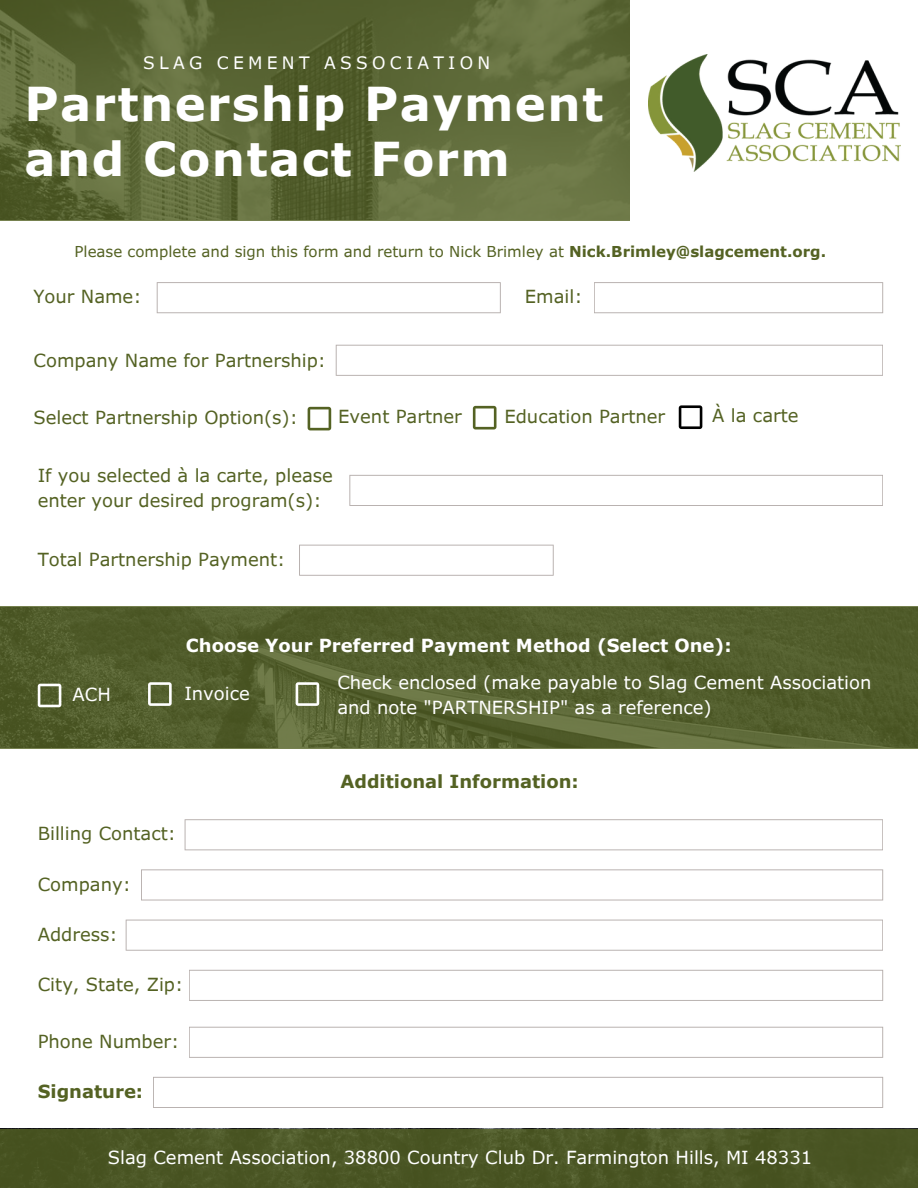
<style>
.page{position:relative;width:918px;height:1188px;background:#fff}
.page>*{position:absolute;margin:0;border:0;box-sizing:border-box;transform-origin:0 0}
.t1{font:700 46.65px "Verdana Pro";letter-spacing:.03em;color:#fff}
.t2{font:18px/24.8px "Verdana Pro";color:#546223}
.t3{font:18px "Verdana Pro";color:#fff}
.t4{font:700 18px "Verdana Pro";color:#fff}
.t5{font:700 18px "Verdana Pro";color:#546223}
.t6{font:17.1px "Verdana Pro";letter-spacing:.25em;color:#fff}
.t7{font:15px "Verdana Pro";color:#546223}
.s1{font-weight:700}
</style>
<div class="page">
<svg style="left:0;top:0;width:630px;height:220px;background:#5e6a39"></svg>
<img style="left:649px;top:54px;width:252px;height:117px">
<svg style="left:157px;top:282px;width:344px;height:31px"></svg>
<svg style="left:594px;top:282px;width:289px;height:31px"></svg>
<svg style="left:336px;top:345px;width:547px;height:31px"></svg>
<svg style="left:308px;top:407px;width:23px;height:23px"></svg>
<svg style="left:473px;top:406px;width:24px;height:24px"></svg>
<svg style="left:679px;top:405px;width:23px;height:24px"></svg>
<svg style="left:349px;top:475px;width:534px;height:31px"></svg>
<svg style="left:299px;top:545px;width:255px;height:31px"></svg>
<svg style="left:0;top:606px;width:918px;height:142px;background:#54602e"></svg>
<div style="left:0;top:1129px;width:918px;height:59px;background:#4a5523"></div>
<svg style="left:38px;top:684px;width:23px;height:23px"></svg>
<svg style="left:148px;top:682px;width:24px;height:24px"></svg>
<svg style="left:153px;top:1077px;width:730px;height:31px"></svg>
<svg style="left:185px;top:819px;width:698px;height:31px"></svg>
<svg style="left:141px;top:869px;width:742px;height:31px"></svg>
<svg style="left:126px;top:920px;width:757px;height:31px"></svg>
<svg style="left:189px;top:970px;width:694px;height:31px"></svg>
<svg style="left:189px;top:1027px;width:694px;height:31px"></svg>
<svg style="left:296px;top:682px;width:23px;height:24px"></svg>
<p class="t6" style="left:143px;top:52px;width:349px">SLAG CEMENT ASSOCIATION</p>
<p class="t1" style="left:25px;top:74px;width:580px">Partnership Payment</p>
<p class="t1" style="left:25px;top:129px;width:487px">and Contact Form</p>
<p class="t7" style="left:75px;top:242px;width:753px">Please complete and sign this form and return to Nick Brimley at <span class="s1">Nick.Brimley@slagcement.org.</span></p>
<p class="t2" style="left:34px;top:284px;width:109px">Your Name:</p>
<p class="t2" style="left:525px;top:284px;width:59px">Email:</p>
<p class="t2" style="left:34px;top:347px;width:294px">Company Name for Partnership:</p>
<p class="t2" style="left:34px;top:405px;width:266px">Select Partnership Option(s):</p>
<p class="t2" style="left:504px;top:403px;width:162px">Education Partner</p>
<p class="t2" style="left:712px;top:403px;width:88px">À la carte</p>
<p class="t2" style="left:38px;top:463px;width:297px">If you selected à la carte, please enter your desired program(s):</p>
<p class="t2" style="left:338px;top:404px;width:125px">Event Partner</p>
<p class="t2" style="left:38px;top:546px;width:249px">Total Partnership Payment:</p>
<p class="t3" style="left:73px;top:683px;width:40px">ACH</p>
<p class="t4" style="left:186px;top:634px;width:547px">Choose Your Preferred Payment Method (Select One):</p>
<p class="t3" style="left:184px;top:682px;width:67px">Invoice</p>
<p class="t3" style="left:337px;top:671px;width:536px">Check enclosed (make payable to Slag Cement Association</p>
<p class="t3" style="left:337px;top:696px;width:376px">and note "PARTNERSHIP" as a reference)</p>
<p class="t5" style="left:340px;top:770px;width:240px">Additional Information:</p>
<p class="t2" style="left:38px;top:820px;width:140px">Billing Contact:</p>
<p class="t2" style="left:38px;top:871px;width:95px">Company:</p>
<p class="t2" style="left:38px;top:921px;width:81px">Address:</p>
<p class="t2" style="left:38px;top:971px;width:147px">City, State, Zip:</p>
<p class="t2" style="left:38px;top:1028px;width:143px">Phone Number:</p>
<p class="t5" style="left:38px;top:1080px;width:107px">Signature:</p>
<p class="t3" style="left:108px;top:1146px;width:706px">Slag Cement Association, 38800 Country Club Dr. Farmington Hills, MI 48331</p>
</div>
